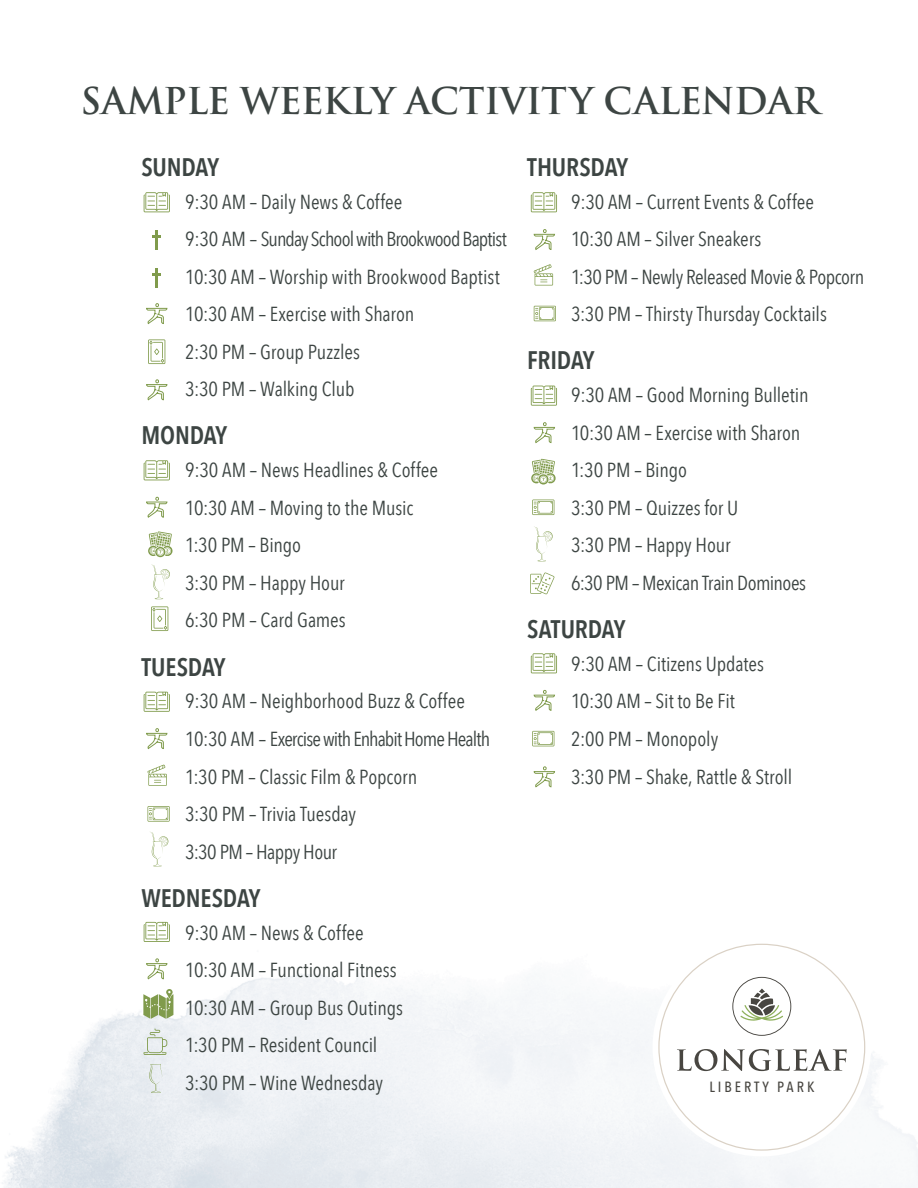
<style>
.page{position:relative;width:918px;height:1188px;background:#fff}
.page>*{position:absolute;margin:0;border:0;box-sizing:border-box;transform-origin:0 0}
.t1{font:600 36px "Trajan Pro 3";letter-spacing:-.01em;color:#3d4543}
.t2{font:600 25.35px "Avenir Next Condensed";letter-spacing:-.01em;color:#3d4543}
.t3{font:20.25px "Avenir Next Condensed";letter-spacing:-.005em;color:#3d4543}
.t4{font:20.25px "Avenir Next Condensed";letter-spacing:-.025em;color:#3d4543}
.t5{font:20.25px "Avenir Next Condensed";letter-spacing:-.04em;color:#3d4543}
.t6{font:20.25px "Avenir Next Condensed";letter-spacing:-.045em;color:#3d4543}
.t7{font:500 14.85px "Avenir Next Condensed";letter-spacing:.2em;color:#484641}
</style>
<div class="page">
<svg style="left:149px;top:1064px;width:13px;height:29px"></svg>
<svg style="left:151px;top:564px;width:19px;height:35px"></svg>
<svg style="left:535px;top:527px;width:18px;height:34px"></svg>
<svg style="left:150px;top:832px;width:18px;height:34px"></svg>
<svg style="left:147px;top:764px;width:20px;height:22px"></svg>
<svg style="left:534px;top:264px;width:19px;height:22px"></svg>
<svg style="left:148px;top:339px;width:17px;height:25px"></svg>
<svg style="left:151px;top:606px;width:17px;height:25px"></svg>
<svg style="left:148px;top:806px;width:22px;height:16px"></svg>
<svg style="left:534px;top:306px;width:22px;height:15px"></svg>
<svg style="left:532px;top:500px;width:22px;height:15px"></svg>
<svg style="left:532px;top:731px;width:22px;height:15px"></svg>
<svg style="left:146px;top:303px;width:22px;height:22px"></svg>
<svg style="left:533px;top:229px;width:22px;height:21px"></svg>
<svg style="left:533px;top:422px;width:22px;height:22px"></svg>
<svg style="left:533px;top:690px;width:22px;height:21px"></svg>
<svg style="left:533px;top:766px;width:22px;height:22px"></svg>
<svg style="left:146px;top:379px;width:22px;height:22px"></svg>
<svg style="left:146px;top:497px;width:22px;height:21px"></svg>
<svg style="left:146px;top:728px;width:22px;height:22px"></svg>
<svg style="left:146px;top:958px;width:22px;height:22px"></svg>
<svg style="left:530px;top:572px;width:24px;height:22px"></svg>
<svg style="left:148px;top:531px;width:25px;height:26px"></svg>
<svg style="left:531px;top:459px;width:25px;height:26px"></svg>
<svg style="left:144px;top:192px;width:26px;height:20px"></svg>
<svg style="left:531px;top:192px;width:26px;height:20px"></svg>
<svg style="left:531px;top:386px;width:26px;height:20px"></svg>
<svg style="left:531px;top:653px;width:26px;height:20px"></svg>
<svg style="left:144px;top:460px;width:26px;height:20px"></svg>
<svg style="left:144px;top:692px;width:26px;height:20px"></svg>
<svg style="left:144px;top:922px;width:26px;height:20px"></svg>
<svg style="left:144px;top:1029px;width:23px;height:26px"></svg>
<svg style="left:143px;top:989px;width:30px;height:30px"></svg>
<svg style="left:152px;top:231px;width:9px;height:19px"></svg>
<svg style="left:152px;top:269px;width:9px;height:19px"></svg>
<svg style="left:677px;top:1049px;width:170px;height:22px"></svg>
<svg style="left:732px;top:977px;width:59px;height:59px"></svg>
<p class="t1" style="left:81px;top:75px;width:740px">SAMPLE WEEKLY ACTIVITY CALENDAR</p>
<p class="t2" style="left:141px;top:145px;width:79px">SUNDAY</p>
<p class="t3" style="left:185px;top:184px;width:219px">9:30 AM – Daily News &amp; Coffee</p>
<p class="t5" style="left:185px;top:222px;width:323px">9:30 AM – Sunday School with Brookwood Baptist</p>
<p class="t3" style="left:185px;top:259px;width:316px">10:30 AM – Worship with Brookwood Baptist</p>
<p class="t3" style="left:185px;top:297px;width:231px">10:30 AM – Exercise with Sharon</p>
<p class="t3" style="left:185px;top:334px;width:176px">2:30 PM – Group Puzzles</p>
<p class="t3" style="left:185px;top:372px;width:171px">3:30 PM – Walking Club</p>
<p class="t2" style="left:141px;top:414px;width:88px">MONDAY</p>
<p class="t3" style="left:185px;top:453px;width:254px">9:30 AM – News Headlines &amp; Coffee</p>
<p class="t3" style="left:185px;top:490px;width:230px">10:30 AM – Moving to the Music</p>
<p class="t3" style="left:185px;top:528px;width:117px">1:30 PM – Bingo</p>
<p class="t3" style="left:185px;top:565px;width:161px">3:30 PM – Happy Hour</p>
<p class="t3" style="left:185px;top:603px;width:162px">6:30 PM – Card Games</p>
<p class="t2" style="left:141px;top:645px;width:86px">TUESDAY</p>
<p class="t3" style="left:185px;top:684px;width:281px">9:30 AM – Neighborhood Buzz &amp; Coffee</p>
<p class="t6" style="left:185px;top:722px;width:306px">10:30 AM – Exercise with Enhabit Home Health</p>
<p class="t3" style="left:185px;top:759px;width:233px">1:30 PM – Classic Film &amp; Popcorn</p>
<p class="t3" style="left:185px;top:797px;width:172px">3:30 PM – Trivia Tuesday</p>
<p class="t4" style="left:185px;top:834px;width:153px">3:30 PM – Happy Hour</p>
<p class="t2" style="left:141px;top:876px;width:121px">WEDNESDAY</p>
<p class="t3" style="left:185px;top:915px;width:180px">9:30 AM – News &amp; Coffee</p>
<p class="t3" style="left:185px;top:953px;width:213px">10:30 AM – Functional Fitness</p>
<p class="t3" style="left:185px;top:990px;width:219px">10:30 AM – Group Bus Outings</p>
<p class="t3" style="left:185px;top:1028px;width:194px">1:30 PM – Resident Council</p>
<p class="t3" style="left:185px;top:1065px;width:199px">3:30 PM – Wine Wednesday</p>
<p class="t2" style="left:527px;top:145px;width:103px">THURSDAY</p>
<p class="t3" style="left:571px;top:184px;width:244px">9:30 AM – Current Events &amp; Coffee</p>
<p class="t3" style="left:571px;top:222px;width:192px">10:30 AM – Silver Sneakers</p>
<p class="t4" style="left:571px;top:259px;width:295px">1:30 PM – Newly Released Movie &amp; Popcorn</p>
<p class="t3" style="left:571px;top:297px;width:257px">3:30 PM – Thirsty Thursday Cocktails</p>
<p class="t2" style="left:527px;top:338px;width:69px">FRIDAY</p>
<p class="t3" style="left:571px;top:378px;width:239px">9:30 AM – Good Morning Bulletin</p>
<p class="t3" style="left:571px;top:415px;width:231px">10:30 AM – Exercise with Sharon</p>
<p class="t3" style="left:571px;top:453px;width:117px">1:30 PM – Bingo</p>
<p class="t3" style="left:571px;top:490px;width:169px">3:30 PM – Quizzes for U</p>
<p class="t3" style="left:571px;top:528px;width:161px">3:30 PM – Happy Hour</p>
<p class="t4" style="left:571px;top:565px;width:236px">6:30 PM – Mexican Train Dominoes</p>
<p class="t2" style="left:527px;top:607px;width:100px">SATURDAY</p>
<p class="t3" style="left:571px;top:647px;width:194px">9:30 AM – Citizens Updates</p>
<p class="t3" style="left:571px;top:684px;width:165px">10:30 AM – Sit to Be Fit</p>
<p class="t3" style="left:571px;top:722px;width:149px">2:00 PM – Monopoly</p>
<p class="t3" style="left:571px;top:759px;width:222px">3:30 PM – Shake, Rattle &amp; Stroll</p>
<p class="t7" style="left:709px;top:1077px;width:106px">LIBERTY PARK</p>
</div>
